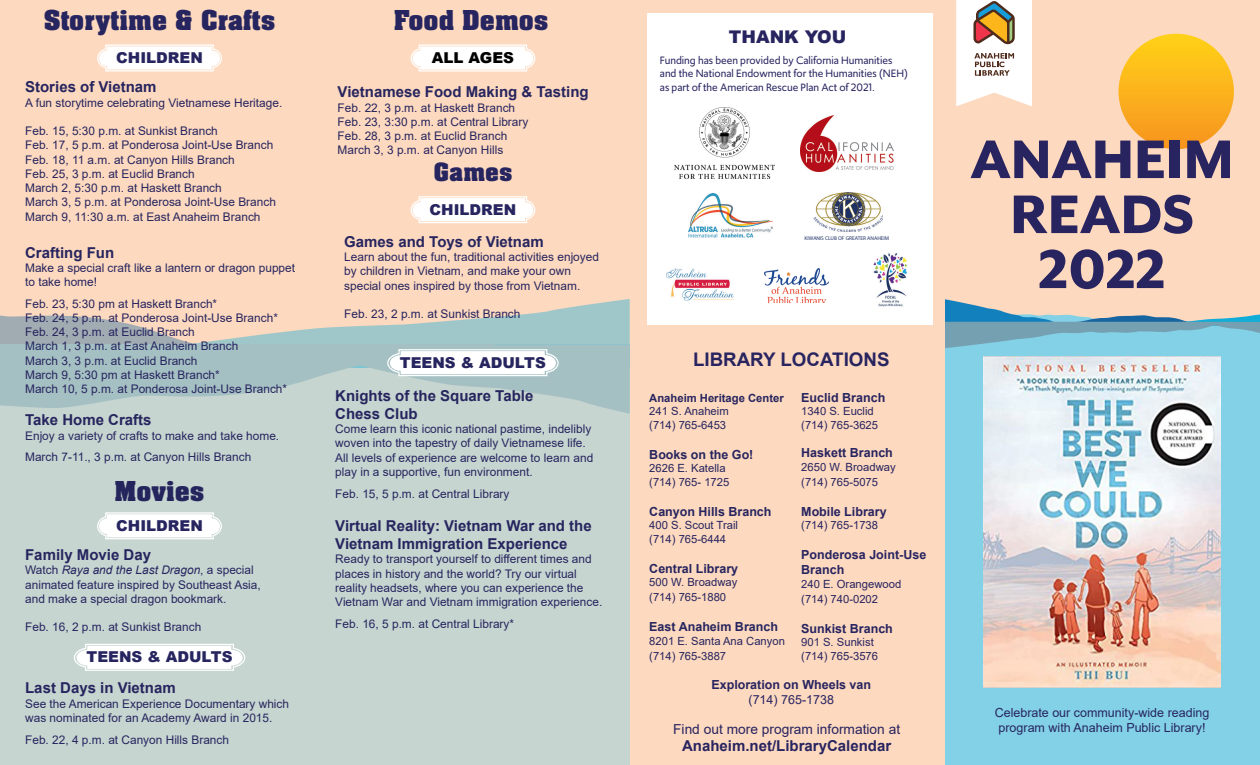
<style>
.page{position:relative;width:1260px;height:765px;background:#fdd9bf}
.page>*{position:absolute;margin:0;border:0;box-sizing:border-box;transform-origin:0 0}
.t1{font:800 62.5px/55px "Mr Eaves XL Mod OT";color:#282460;text-align:center}
.t2{font:700 30px "Neue Aachen Pro";color:#26255f}
.t3{font:700 30px "Neue Aachen Pro";color:#25255e}
.t4{font:700 27.5px "Neue Aachen Pro";color:#26255f}
.t5{font:700 18.75px "Arial";color:#282460}
.t6{font:900 17.5px "Arial";color:#282460}
.t7{font:700 15px/18px "Arial";color:#27255f}
.t8{font:700 15px "Arial";color:#282460}
.t9{font:900 15px "Arial";color:#27255f}
.t10{font:900 15px "Arial";color:#26255f}
.t11{font:900 15px "Arial";color:#000}
.t12{font:13.75px "Arial";color:#282460}
.t13{font:700 12.5px/15px "Arial";color:#282460;text-align:center}
.t14{font:12.5px/15px "Arial";color:#26255f;text-align:center}
.t15{font:700 12.5px "Arial";color:#27255f}
.t16{font:11.88px/14.2px "Arial";color:#27255f}
.t17{font:11.25px "Arial";color:#27255f}
.t18{font:11.25px/13.5px "Upgrade";color:#282460}
.t19{font:11.25px "Arial";color:#282460}
.t20{font:700 11.25px "Arial";color:#27255f}
.t21{font:5.38px "Myriad Pro";color:#1e3165}
.s1{font-style:italic}
.s2{font-weight:400}
</style>
<div class="page">
<div style="left:945px;top:322px;width:315px;height:443px;background:#83d1e7"></div>
<div style="left:0;top:344px;width:630px;height:421px;background:#c6d5d0"></div>
<div style="left:1119px;top:34px;width:115px;height:115px;background:linear-gradient(to bottom,#ffd219,#f79521);border-radius:57px"></div>
<img style="left:984px;top:356px;width:236px;height:331px">
<svg style="left:328px;top:299px;width:302px;height:45px;fill:#9fc7c9"></svg>
<svg style="left:0;top:315px;width:328px;height:29px"></svg>
<svg style="left:0;top:344px;width:630px;height:70px;fill:#a5c0c3"></svg>
<div style="left:647px;top:14px;width:285px;height:311px;background:#fff"></div>
<img style="left:675px;top:107px;width:100px;height:72px">
<img style="left:666px;top:269px;width:67px;height:32px">
<img style="left:764px;top:269px;width:64px;height:34px">
<img style="left:873px;top:253px;width:35px;height:54px">
<img style="left:688px;top:193px;width:85px;height:45px">
<img style="left:813px;top:192px;width:69px;height:39px">
<svg style="left:956px;top:0;width:76px;height:106px;background:#e6dbd1"></svg>
<svg style="left:410px;top:44px;width:126px;height:28px;background:#fef8f4"></svg>
<svg style="left:97px;top:44px;width:125px;height:28px;background:#fef9f5"></svg>
<img style="left:800px;top:115px;width:94px;height:57px">
<svg style="left:410px;top:196px;width:126px;height:28px;background:#fef8f4"></svg>
<svg style="left:387px;top:349px;width:172px;height:28px;background:#f1f5f5"></svg>
<svg style="left:74px;top:644px;width:172px;height:27px;background:#f7f9f8"></svg>
<svg style="left:945px;top:299px;width:315px;height:49px"></svg>
<svg style="left:97px;top:512px;width:125px;height:28px;background:#f6f8f7"></svg>
<p class="t2" style="left:44px;top:4px;width:234px">Storytime &amp; Crafts</p>
<p class="t9" style="left:116px;top:47px;width:88px">CHILDREN</p>
<p class="t7" style="left:25px;top:78px;width:133px">Stories of Vietnam</p>
<p class="t16" style="left:25px;top:95px;width:259px">A fun storytime celebrating Vietnamese Heritage.</p>
<p class="t16" style="left:25px;top:124px;width:194px">Feb. 15, 5:30 p.m. at Sunkist Branch</p>
<p class="t16" style="left:25px;top:138px;width:250px">Feb. 17, 5 p.m. at Ponderosa Joint-Use Branch</p>
<p class="t16" style="left:25px;top:152px;width:211px">Feb. 18, 11 a.m. at Canyon Hills Branch<br>Feb. 25, 3 p.m. at Euclid Branch</p>
<p class="t16" style="left:25px;top:181px;width:198px">March 2, 5:30 p.m. at Haskett Branch</p>
<p class="t16" style="left:25px;top:195px;width:252px">March 3, 5 p.m. at Ponderosa Joint-Use Branch</p>
<p class="t16" style="left:25px;top:209px;width:237px">March 9, 11:30 a.m. at East Anaheim Branch</p>
<p class="t7" style="left:25px;top:244px;width:91px">Crafting Fun</p>
<p class="t16" style="left:25px;top:260px;width:271px">Make a special craft like a lantern or dragon puppet to take home!</p>
<p class="t16" style="left:25px;top:296px;width:194px">Feb. 23, 5:30 pm at Haskett Branch*</p>
<p class="t16" style="left:25px;top:311px;width:254px">Feb. 24, 5 p.m. at Ponderosa Joint-Use Branch*</p>
<p class="t16" style="left:25px;top:325px;width:171px">Feb. 24, 3 p.m. at Euclid Branch</p>
<p class="t16" style="left:25px;top:339px;width:215px">March 1, 3 p.m. at East Anaheim Branch</p>
<p class="t16" style="left:25px;top:353px;width:174px">March 3, 3 p.m. at Euclid Branch</p>
<p class="t16" style="left:25px;top:368px;width:264px">March 9, 5:30 pm at Haskett Branch*<br>March 10, 5 p.m. at Ponderosa Joint-Use Branch*</p>
<p class="t7" style="left:25px;top:411px;width:128px">Take Home Crafts</p>
<p class="t16" style="left:25px;top:428px;width:256px">Enjoy a variety of crafts to make and take home.</p>
<p class="t16" style="left:25px;top:450px;width:228px">March 7-11., 3 p.m. at Canyon Hills Branch</p>
<p class="t3" style="left:114px;top:474px;width:92px">Movies</p>
<p class="t9" style="left:116px;top:515px;width:88px">CHILDREN</p>
<p class="t7" style="left:25px;top:546px;width:127px">Family Movie Day</p>
<p class="t16" style="left:25px;top:563px;width:237px">Watch <span class="s1">Raya and the Last Dragon</span>, a special animated feature inspired by Southeast Asia, and make a special dragon bookmark.</p>
<p class="t16" style="left:25px;top:620px;width:178px">Feb. 16, 2 p.m. at Sunkist Branch</p>
<p class="t10" style="left:87px;top:646px;width:147px">TEENS &amp; ADULTS</p>
<p class="t7" style="left:25px;top:679px;width:152px">Last Days in Vietnam</p>
<p class="t16" style="left:25px;top:696px;width:265px">See the American Experience Documentary which was nominated for an Academy Award in 2015.</p>
<p class="t16" style="left:25px;top:732px;width:205px">Feb. 22, 4 p.m. at Canyon Hills Branch</p>
<p class="t2" style="left:394px;top:4px;width:156px">Food Demos</p>
<p class="t11" style="left:432px;top:47px;width:84px">ALL AGES</p>
<p class="t7" style="left:338px;top:83px;width:253px">Vietnamese Food Making &amp; Tasting</p>
<p class="t16" style="left:338px;top:100px;width:179px">Feb. 22, 3 p.m. at Haskett Branch</p>
<p class="t16" style="left:338px;top:115px;width:192px">Feb. 23, 3:30 p.m. at Central Library<br>Feb. 28, 3 p.m. at Euclid Branch</p>
<p class="t16" style="left:338px;top:143px;width:167px">March 3, 3 p.m. at Canyon Hills</p>
<p class="t4" style="left:433px;top:157px;width:81px">Games</p>
<p class="t9" style="left:430px;top:199px;width:88px">CHILDREN</p>
<p class="t7" style="left:344px;top:233px;width:201px">Games and Toys of Vietnam</p>
<p class="t16" style="left:344px;top:250px;width:256px">Learn about the fun, traditional activities enjoyed by children in Vietnam, and make your own special ones inspired by those from Vietnam.</p>
<p class="t16" style="left:344px;top:307px;width:178px">Feb. 23, 2 p.m. at Sunkist Branch</p>
<p class="t10" style="left:400px;top:351px;width:147px">TEENS &amp; ADULTS</p>
<p class="t7" style="left:335px;top:387px;width:200px">Knights of the Square Table<br>Chess Club</p>
<p class="t16" style="left:335px;top:422px;width:260px">Come learn this iconic national pastime, indelibly woven into the tapestry of daily Vietnamese life.<br>All levels of experience are welcome to learn and play in a supportive, fun environment.</p>
<p class="t16" style="left:335px;top:486px;width:176px">Feb. 15, 5 p.m. at Central Library</p>
<p class="t7" style="left:335px;top:517px;width:258px">Virtual Reality: Vietnam War and the<br>Vietnam Immigration Experience</p>
<p class="t16" style="left:335px;top:552px;width:269px">Ready to transport yourself to different times and places in history and the world? Try our virtual reality headsets, where you can experience the Vietnam War and Vietnam immigration experience.</p>
<p class="t16" style="left:335px;top:617px;width:180px">Feb. 16, 5 p.m. at Central Library*</p>
<p class="t6" style="left:729px;top:24px;width:119px">THANK YOU</p>
<p class="t18" style="left:660px;top:53px;width:249px">Funding has been provided by California Humanities and the National Endowment for the Humanities (NEH) as part of the American Rescue Plan Act of 2021.</p>
<p class="t21" style="left:805px;top:235px;width:86px">KIWANIS CLUB OF GREATER ANAHEIM</p>
<p class="t5" style="left:693px;top:346px;width:198px">LIBRARY LOCATIONS</p>
<p class="t20" style="left:649px;top:390px;width:136px">Anaheim Heritage Center</p>
<p class="t17" style="left:649px;top:403px;width:81px">241 S. Anaheim</p>
<p class="t17" style="left:649px;top:417px;width:78px">(714) 765-6453</p>
<p class="t15" style="left:649px;top:445px;width:106px">Books on the Go!</p>
<p class="t17" style="left:649px;top:460px;width:78px">2626 E. Katella</p>
<p class="t17" style="left:649px;top:474px;width:82px">(714) 765- 1725</p>
<p class="t15" style="left:649px;top:502px;width:124px">Canyon Hills Branch</p>
<p class="t17" style="left:649px;top:517px;width:90px">400 S. Scout Trail</p>
<p class="t17" style="left:649px;top:531px;width:78px">(714) 765-6444</p>
<p class="t15" style="left:649px;top:559px;width:90px">Central Library</p>
<p class="t17" style="left:649px;top:574px;width:90px">500 W. Broadway</p>
<p class="t17" style="left:649px;top:589px;width:78px">(714) 765-1880</p>
<p class="t15" style="left:649px;top:618px;width:130px">East Anaheim Branch</p>
<p class="t17" style="left:649px;top:633px;width:137px">8201 E. Santa Ana Canyon</p>
<p class="t17" style="left:649px;top:648px;width:78px">(714) 765-3887</p>
<p class="t13" style="left:801px;top:390px;width:86px">Euclid Branch</p>
<p class="t19" style="left:801px;top:403px;width:74px">1340 S. Euclid</p>
<p class="t19" style="left:801px;top:417px;width:78px">(714) 765-3625</p>
<p class="t13" style="left:801px;top:445px;width:93px">Haskett Branch</p>
<p class="t19" style="left:801px;top:459px;width:96px">2650 W. Broadway</p>
<p class="t19" style="left:801px;top:474px;width:78px">(714) 765-5075</p>
<p class="t13" style="left:801px;top:504px;width:87px">Mobile Library</p>
<p class="t19" style="left:801px;top:517px;width:78px">(714) 765-1738</p>
<p class="t13" style="left:801px;top:547px;width:127px;text-align:left">Ponderosa Joint-Use<br>Branch</p>
<p class="t19" style="left:801px;top:576px;width:102px">240 E. Orangewood</p>
<p class="t19" style="left:801px;top:591px;width:78px">(714) 740-0202</p>
<p class="t13" style="left:801px;top:621px;width:93px">Sunkist Branch</p>
<p class="t19" style="left:801px;top:634px;width:74px">901 S. Sunkist</p>
<p class="t19" style="left:801px;top:648px;width:78px">(714) 765-3576</p>
<p class="t13" style="left:711px;top:677px;width:161px">Exploration on Wheels van <span class="s2">(714) 765-1738</span></p>
<p class="t12" style="left:673px;top:720px;width:228px">Find out more program information at</p>
<p class="t8" style="left:682px;top:735px;width:211px">Anaheim.net/LibraryCalendar</p>
<p class="t1" style="left:970px;top:131px;width:265px">ANAHEIM<br>READS</p>
<p class="t1" style="left:1039px;top:241px;width:129px">2022</p>
<p class="t14" style="left:995px;top:705px;width:216px">Celebrate our community-wide reading program with Anaheim Public Library!</p>
</div>
